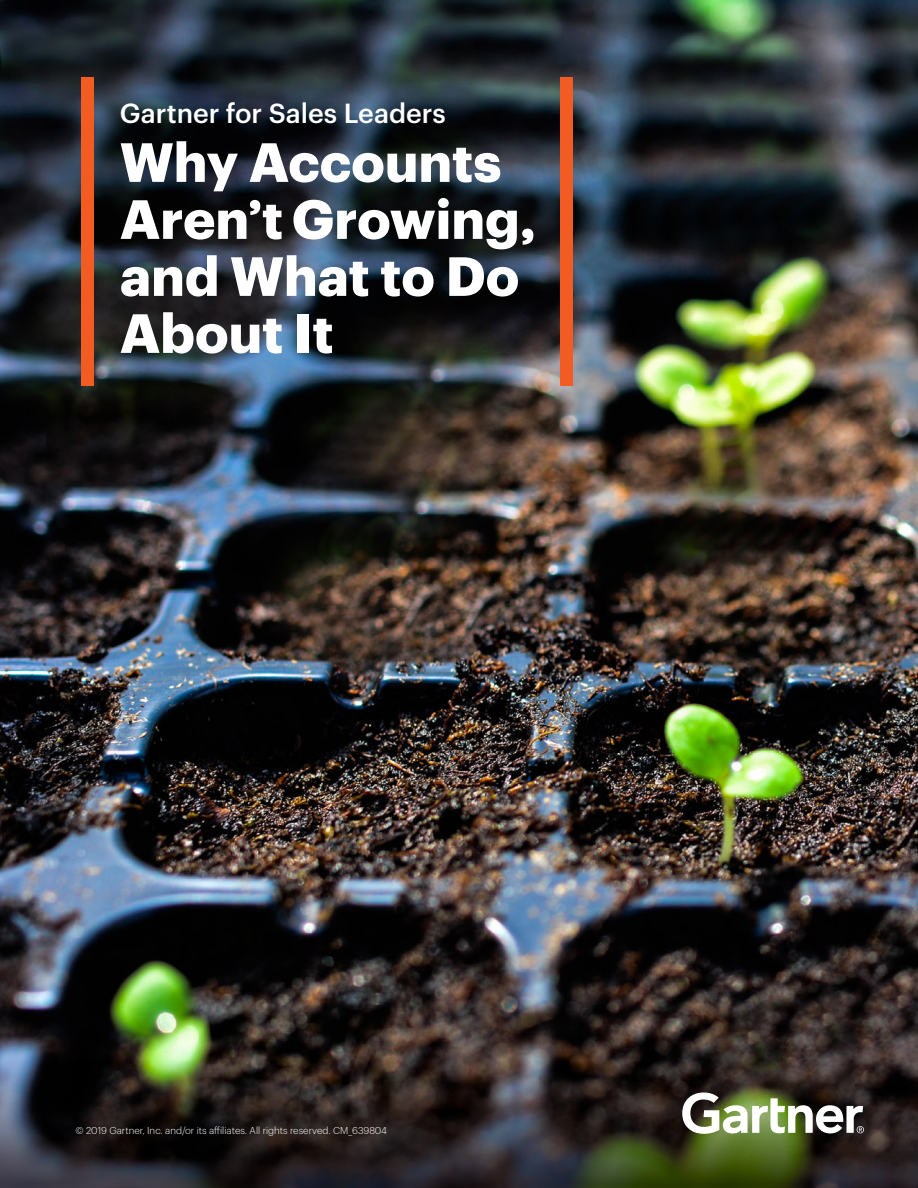
<style>
.page{position:relative;width:918px;height:1188px;background:#fff}
.page>*{position:absolute;margin:0;border:0;box-sizing:border-box;transform-origin:0 0}
.Title_-_Document_Tit{font:700 54px/57px "Graphik";color:#fff}
.t1{font:500 27px "Graphik";color:#fff}
.Whitepaper_-_smallpr{font:300 9.75px "Graphik";color:#fff}
</style>
<div class="page">
<img style="left:0;top:0;width:918px;height:1043px">
<img style="left:0;top:1043px;width:918px;height:145px">
<img style="left:682px;top:1092px;width:182px;height:42px">
<div style="left:81px;top:77px;width:13px;height:309px;background:#f25b21"></div>
<div style="left:560px;top:77px;width:13px;height:309px;background:#f25b21"></div>
<p class="t1" style="left:120px;top:93px;width:327px">Gartner for Sales Leaders</p>
<p class="Title_-_Document_Tit" style="left:120px;top:129px;width:417px">Why Accounts<br>Aren’t Growing, and What to Do<br>About It</p>
<p class="Whitepaper_-_smallpr" style="left:75px;top:1123px;width:313px">© 2019 Gartner, Inc. and/or its affiliates. All rights reserved. CM_639804</p>
</div>
